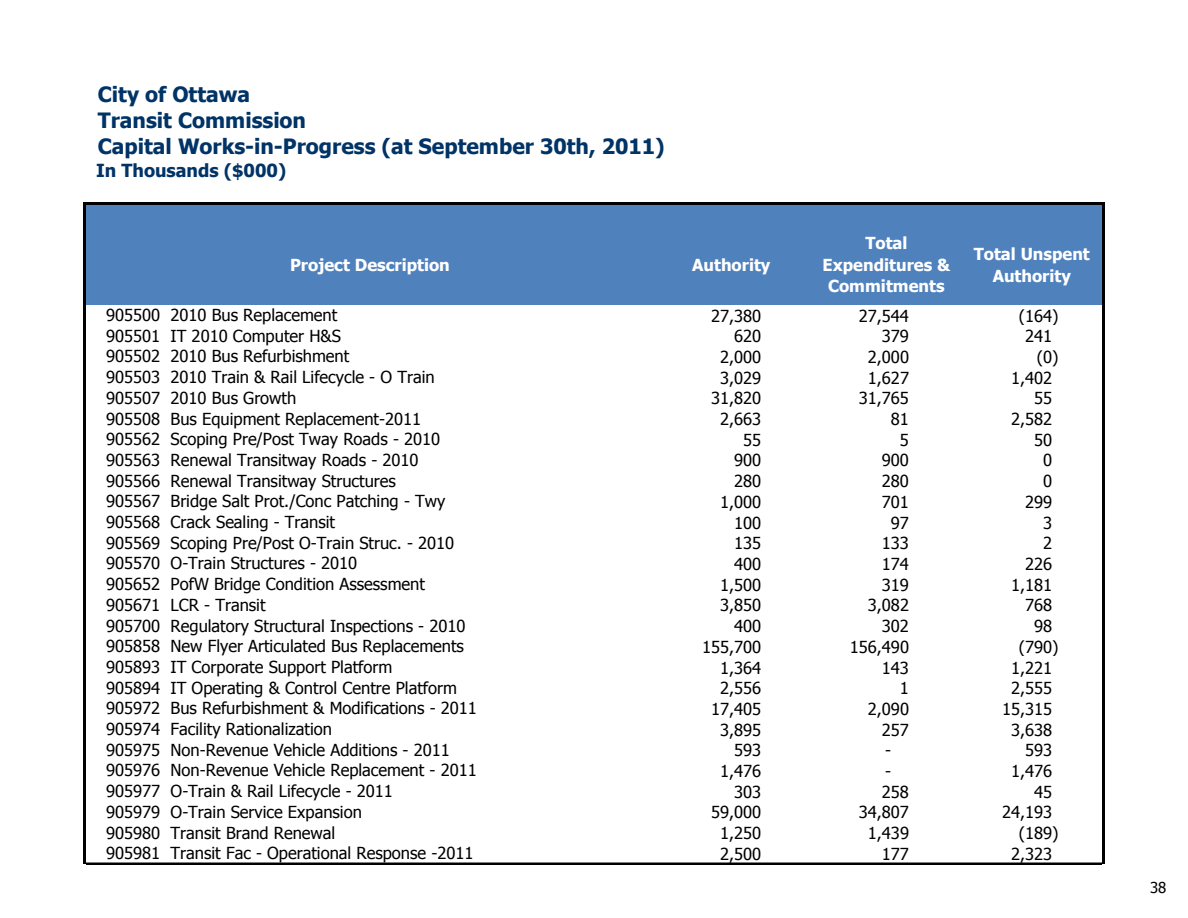
<style>
.page{position:relative;width:1188px;height:918px;background:#fff}
.page>*{position:absolute;margin:0;border:0;box-sizing:border-box;transform-origin:0 0}
.t1{font:700 21px "Tahoma";color:#036}
.t2{font:700 18px "Tahoma";color:#036}
.t3{font:16.5px "Tahoma";color:#000}
.t4{font:700 16.5px/21.5px "Tahoma";color:#fff;text-align:center}
.t5{font:15px "Tahoma";color:#000}
</style>
<div class="page">
<div style="left:86px;top:203px;width:1017px;height:102px;background:#4f81bd"></div>
<hr style="left:83px;top:202px;width:3px;height:103px;background:#000">
<hr style="left:1102px;top:205px;width:3px;height:100px;background:#000">
<hr style="left:86px;top:202px;width:1019px;height:3px;background:#000">
<hr style="left:83px;top:305px;width:3px;height:559px;background:#000">
<hr style="left:1102px;top:305px;width:3px;height:559px;background:#000">
<hr style="left:86px;top:863px;width:1016px;height:1px;background:#000">
<p class="t1" style="left:98px;top:81px;width:154px">City of Ottawa</p>
<p class="t1" style="left:98px;top:107px;width:210px">Transit Commission</p>
<p class="t1" style="left:98px;top:133px;width:568px">Capital Works-in-Progress (at September 30th, 2011)</p>
<p class="t2" style="left:96px;top:159px;width:192px">In Thousands ($000)</p>
<p class="t4" style="left:290px;top:253px;width:161px">Project Description</p>
<p class="t4" style="left:692px;top:253px;width:80px">Authority</p>
<p class="t4" style="left:823px;top:232px;width:129px">Total<br>Expenditures &amp;<br>Commitments</p>
<p class="t4" style="left:974px;top:243px;width:118px">Total Unspent<br>Authority</p>
<p class="t3" style="left:106px;top:304px;width:233px">905500 2010 Bus Replacement</p>
<p class="t3" style="left:711px;top:305px;width:52px">27,380</p>
<p class="t3" style="left:859px;top:305px;width:52px">27,544</p>
<p class="t3" style="left:1019px;top:305px;width:41px">(164)</p>
<p class="t3" style="left:106px;top:325px;width:236px">905501 IT 2010 Computer H&amp;S</p>
<p class="t3" style="left:734px;top:326px;width:29px">620</p>
<p class="t3" style="left:882px;top:326px;width:29px">379</p>
<p class="t3" style="left:1025px;top:326px;width:29px">241</p>
<p class="t3" style="left:106px;top:346px;width:245px">905502 2010 Bus Refurbishment</p>
<p class="t3" style="left:720px;top:346px;width:43px">2,000</p>
<p class="t3" style="left:868px;top:346px;width:43px">2,000</p>
<p class="t3" style="left:1037px;top:346px;width:23px">(0)</p>
<p class="t3" style="left:106px;top:367px;width:330px">905503 2010 Train &amp; Rail Lifecycle - O Train</p>
<p class="t3" style="left:720px;top:367px;width:43px">3,029</p>
<p class="t3" style="left:868px;top:367px;width:43px">1,627</p>
<p class="t3" style="left:1011px;top:367px;width:43px">1,402</p>
<p class="t3" style="left:106px;top:387px;width:192px">905507 2010 Bus Growth</p>
<p class="t3" style="left:711px;top:388px;width:52px">31,820</p>
<p class="t3" style="left:859px;top:388px;width:52px">31,765</p>
<p class="t3" style="left:1034px;top:388px;width:20px">55</p>
<p class="t3" style="left:106px;top:408px;width:316px">905508 Bus Equipment Replacement-2011</p>
<p class="t3" style="left:720px;top:409px;width:43px">2,663</p>
<p class="t3" style="left:891px;top:409px;width:20px">81</p>
<p class="t3" style="left:1011px;top:409px;width:43px">2,582</p>
<p class="t3" style="left:106px;top:429px;width:336px">905562 Scoping Pre/Post Tway Roads - 2010</p>
<p class="t3" style="left:743px;top:429px;width:20px">55</p>
<p class="t3" style="left:900px;top:429px;width:11px">5</p>
<p class="t3" style="left:1034px;top:429px;width:20px">50</p>
<p class="t3" style="left:106px;top:449px;width:314px">905563 Renewal Transitway Roads - 2010</p>
<p class="t3" style="left:734px;top:450px;width:29px">900</p>
<p class="t3" style="left:882px;top:450px;width:29px">900</p>
<p class="t3" style="left:1043px;top:450px;width:11px">0</p>
<p class="t3" style="left:106px;top:470px;width:291px">905566 Renewal Transitway Structures</p>
<p class="t3" style="left:734px;top:471px;width:29px">280</p>
<p class="t3" style="left:882px;top:471px;width:29px">280</p>
<p class="t3" style="left:1043px;top:471px;width:11px">0</p>
<p class="t3" style="left:106px;top:491px;width:341px">905567 Bridge Salt Prot./Conc Patching - Twy</p>
<p class="t3" style="left:720px;top:491px;width:43px">1,000</p>
<p class="t3" style="left:882px;top:491px;width:29px">701</p>
<p class="t3" style="left:1025px;top:491px;width:29px">299</p>
<p class="t3" style="left:106px;top:512px;width:230px">905568 Crack Sealing - Transit</p>
<p class="t3" style="left:734px;top:512px;width:29px">100</p>
<p class="t3" style="left:891px;top:512px;width:20px">97</p>
<p class="t3" style="left:1043px;top:512px;width:11px">3</p>
<p class="t3" style="left:106px;top:532px;width:350px">905569 Scoping Pre/Post O-Train Struc. - 2010</p>
<p class="t3" style="left:734px;top:533px;width:29px">135</p>
<p class="t3" style="left:882px;top:533px;width:29px">133</p>
<p class="t3" style="left:1043px;top:533px;width:11px">2</p>
<p class="t3" style="left:106px;top:553px;width:253px">905570 O-Train Structures - 2010</p>
<p class="t3" style="left:734px;top:553px;width:29px">400</p>
<p class="t3" style="left:882px;top:553px;width:29px">174</p>
<p class="t3" style="left:1025px;top:553px;width:29px">226</p>
<p class="t3" style="left:106px;top:574px;width:320px">905652 PofW Bridge Condition Assessment</p>
<p class="t3" style="left:720px;top:574px;width:43px">1,500</p>
<p class="t3" style="left:882px;top:574px;width:29px">319</p>
<p class="t3" style="left:1011px;top:574px;width:43px">1,181</p>
<p class="t3" style="left:106px;top:594px;width:161px">905671 LCR - Transit</p>
<p class="t3" style="left:720px;top:595px;width:43px">3,850</p>
<p class="t3" style="left:868px;top:595px;width:43px">3,082</p>
<p class="t3" style="left:1025px;top:595px;width:29px">768</p>
<p class="t3" style="left:106px;top:615px;width:361px">905700 Regulatory Structural Inspections - 2010</p>
<p class="t3" style="left:734px;top:616px;width:29px">400</p>
<p class="t3" style="left:882px;top:616px;width:29px">302</p>
<p class="t3" style="left:1034px;top:616px;width:20px">98</p>
<p class="t3" style="left:106px;top:636px;width:359px">905858 New Flyer Articulated Bus Replacements</p>
<p class="t3" style="left:702px;top:636px;width:61px">155,700</p>
<p class="t3" style="left:850px;top:636px;width:61px">156,490</p>
<p class="t3" style="left:1019px;top:636px;width:41px">(790)</p>
<p class="t3" style="left:106px;top:656px;width:288px">905893 IT Corporate Support Platform</p>
<p class="t3" style="left:720px;top:657px;width:43px">1,364</p>
<p class="t3" style="left:882px;top:657px;width:29px">143</p>
<p class="t3" style="left:1011px;top:657px;width:43px">1,221</p>
<p class="t3" style="left:106px;top:677px;width:352px">905894 IT Operating &amp; Control Centre Platform</p>
<p class="t3" style="left:720px;top:678px;width:43px">2,556</p>
<p class="t3" style="left:900px;top:678px;width:11px">1</p>
<p class="t3" style="left:1011px;top:678px;width:43px">2,555</p>
<p class="t3" style="left:106px;top:698px;width:372px">905972 Bus Refurbishment &amp; Modifications - 2011</p>
<p class="t3" style="left:711px;top:698px;width:52px">17,405</p>
<p class="t3" style="left:868px;top:698px;width:43px">2,090</p>
<p class="t3" style="left:1002px;top:698px;width:52px">15,315</p>
<p class="t3" style="left:106px;top:719px;width:227px">905974 Facility Rationalization</p>
<p class="t3" style="left:720px;top:719px;width:43px">3,895</p>
<p class="t3" style="left:882px;top:719px;width:29px">257</p>
<p class="t3" style="left:1011px;top:719px;width:43px">3,638</p>
<p class="t3" style="left:106px;top:739px;width:345px">905975 Non-Revenue Vehicle Additions - 2011</p>
<p class="t3" style="left:734px;top:740px;width:29px">593</p>
<p class="t3" style="left:885px;top:740px;width:8px">-</p>
<p class="t3" style="left:1025px;top:740px;width:29px">593</p>
<p class="t3" style="left:106px;top:760px;width:372px">905976 Non-Revenue Vehicle Replacement - 2011</p>
<p class="t3" style="left:720px;top:761px;width:43px">1,476</p>
<p class="t3" style="left:885px;top:761px;width:8px">-</p>
<p class="t3" style="left:1011px;top:761px;width:43px">1,476</p>
<p class="t3" style="left:106px;top:781px;width:288px">905977 O-Train &amp; Rail Lifecycle - 2011</p>
<p class="t3" style="left:734px;top:781px;width:29px">303</p>
<p class="t3" style="left:882px;top:781px;width:29px">258</p>
<p class="t3" style="left:1034px;top:781px;width:20px">45</p>
<p class="t3" style="left:106px;top:801px;width:257px">905979 O-Train Service Expansion</p>
<p class="t3" style="left:711px;top:802px;width:52px">59,000</p>
<p class="t3" style="left:859px;top:802px;width:52px">34,807</p>
<p class="t3" style="left:1002px;top:802px;width:52px">24,193</p>
<p class="t3" style="left:106px;top:822px;width:231px">905980 Transit Brand Renewal</p>
<p class="t3" style="left:720px;top:823px;width:43px">1,250</p>
<p class="t3" style="left:868px;top:823px;width:43px">1,439</p>
<p class="t3" style="left:1019px;top:823px;width:41px">(189)</p>
<p class="t3" style="left:106px;top:843px;width:369px">905981 Transit Fac - Operational Response -2011</p>
<p class="t3" style="left:720px;top:843px;width:43px">2,500</p>
<p class="t3" style="left:882px;top:843px;width:29px">177</p>
<p class="t3" style="left:1011px;top:843px;width:43px">2,323</p>
<p class="t5" style="left:1150px;top:878px;width:18px">38</p>
</div>
